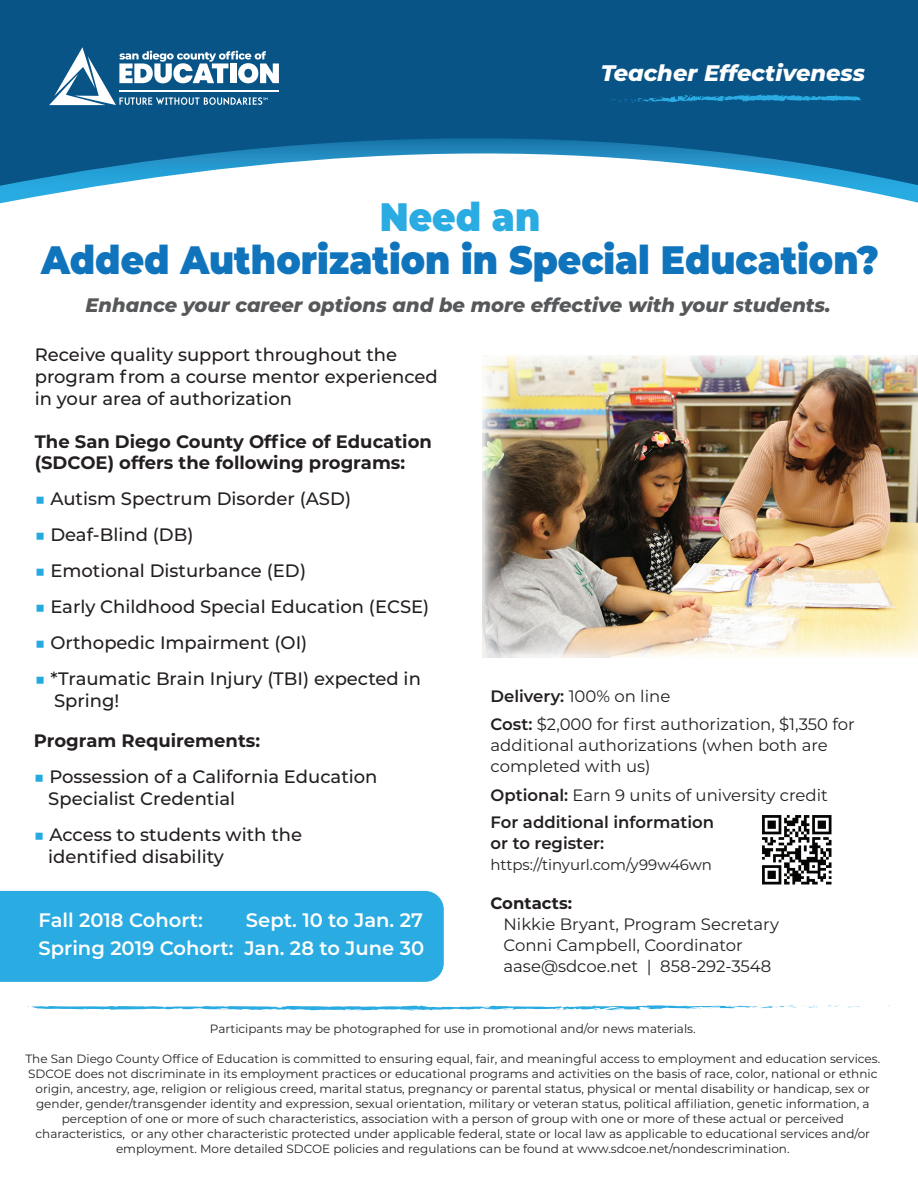
<style>
.page{position:relative;width:918px;height:1188px;background:#fff}
.page>*{position:absolute;margin:0;border:0;box-sizing:border-box;transform-origin:0 0}
.t1{font:900 39.6px "Montserrat";color:#1074bc;scale:.91 1}
.t2{font:900 39.6px "Montserrat";color:#2aabe1;scale:.91 1}
.t3{font:italic 800 22.5px "Montserrat";color:#fff}
.t4{font:600 19.5px/28.5px "Montserrat";color:#fff;text-align:right}
.t5{font:italic 800 19.5px "Montserrat";color:#57585a}
.t6{font:500 18px/21.6px "Montserrat";color:#231f20}
.t7{font:700 18px/21.6px "Montserrat";color:#231f20}
.t8{font:16.5px/21px "Montserrat";color:#231f20}
.t9{font:600 16.5px/27px "Montserrat";color:#231f20}
.t10{font:700 16.5px "Montserrat";color:#231f20}
.t11{font:15px "Montserrat";letter-spacing:-.005em;color:#231f20}
.t12{font:12px/15px "Montserrat";color:#231f20;text-align:center}
.s1{color:#24aae1}
.s2{font-weight:600}
.s3{font-weight:400}
</style>
<div class="page">
<div style="left:0;top:891px;width:444px;height:91px;background:#2aabe1"></div>
<svg style="left:0;top:188px;width:918px;height:15px"></svg>
<svg style="left:0;top:0;width:918px;height:188px;background:#256c99"></svg>
<svg style="left:49px;top:47px;width:230px;height:58px"></svg>
<img style="left:482px;top:355px;width:436px;height:303px">
<svg style="left:603px;top:94px;width:259px;height:9px;background:#1473a7"></svg>
<svg style="left:826px;top:1005px;width:41px;height:3px"></svg>
<svg style="left:27px;top:1005px;width:791px;height:6px"></svg>
<img style="left:762px;top:815px;width:70px;height:70px">
<h2 class="t3" style="left:601px;top:57px;width:266px">Teacher Effectiveness</h2>
<h1 class="t2" style="left:380px;top:187px;width:178px">Need an</h1>
<h1 class="t1" style="left:41px;top:230px;width:922px">Added Authorization in Special Education?</h1>
<h3 class="t5" style="left:85px;top:291px;width:747px">Enhance your career options and be more effective with your students.</h3>
<h3 class="t6" style="left:35px;top:343px;width:405px">Receive quality support throughout the program from a course mentor experienced in your area of authorization</h3>
<h3 class="t7" style="left:35px;top:430px;width:399px">The San Diego County Office of Education (SDCOE) offers the following programs:</h3>
<h3 class="t6" style="left:35px;top:487px;width:318px"><span class="s1">■</span> Autism Spectrum Disorder (ASD)</h3>
<h3 class="t6" style="left:35px;top:523px;width:160px"><span class="s1">■</span> Deaf-Blind (DB)</h3>
<h3 class="t6" style="left:35px;top:559px;width:273px"><span class="s1">■</span> Emotional Disturbance (ED)</h3>
<h3 class="t6" style="left:35px;top:595px;width:396px"><span class="s1">■</span> Early Childhood Special Education (ECSE)</h3>
<h3 class="t6" style="left:35px;top:631px;width:274px"><span class="s1">■</span> Orthopedic Impairment (OI)</h3>
<h3 class="t6" style="left:54px;top:667px;width:368px;text-indent:-19px"><span class="s1">■</span> *Traumatic Brain Injury (TBI) expected in<br>Spring!</h3>
<h3 class="t8" style="left:491px;top:681px;width:366px;line-height:28.5px"><span class="s2">Delivery:</span> 100% on line<br><span class="s2">Cost:</span> $2,000 for first authorization, $1,350 for</h3>
<h3 class="t8" style="left:491px;top:734px;width:339px">additional authorizations (when both are completed with us)</h3>
<h3 class="t9" style="left:491px;top:781px;width:339px">Optional: <span class="s3">Earn 9 units of university credit<br></span>For additional information</h3>
<h3 class="t9" style="left:491px;top:829px;width:115px">or to register:</h3>
<p class="t11" style="left:491px;top:854px;width:223px">https://tinyurl.com/y99w46wn</p>
<h3 class="t10" style="left:491px;top:892px;width:83px">Contacts:</h3>
<h3 class="t8" style="left:504px;top:914px;width:277px">Nikkie Bryant, Program Secretary<br>Conni Campbell, Coordinator aase@sdcoe.net | 858-292-3548</h3>
<h3 class="t7" style="left:34px;top:729px;width:228px">Program Requirements:</h3>
<h3 class="t6" style="left:48px;top:766px;width:331px;text-indent:-15px"><span class="s1">■</span> Possession of a California Education<br>Specialist Credential</h3>
<h3 class="t6" style="left:48px;top:823px;width:255px;text-indent:-15px"><span class="s1">■</span> Access to students with the identified disability</h3>
<h3 class="t4" style="left:39px;top:905px;width:166px">Fall 2018 Cohort:</h3>
<h3 class="t4" style="left:39px;top:905px;width:387px">Sept. 10 to Jan. 27<br>Spring 2019 Cohort: Jan. 28 to June 30</h3>
<p class="t12" style="left:210px;top:1021px;width:487px">Participants may be photographed for use in promotional and/or news materials.</p>
<p class="t12" style="left:25px;top:1051px;width:856px">The San Diego County Office of Education is committed to ensuring equal, fair, and meaningful access to employment and education services.<br>SDCOE does not discriminate in its employment practices or educational programs and activities on the basis of race, color, national or ethnic origin, ancestry, age, religion or religious creed, marital status, pregnancy or parental status, physical or mental disability or handicap, sex or gender, gender/transgender identity and expression, sexual orientation, military or veteran status, political affiliation, genetic information, a perception of one or more of such characteristics, association with a person of group with one or more of these actual or perceived characteristics, or any other characteristic protected under applicable federal, state or local law as applicable to educational services and/or employment. More detailed SDCOE policies and regulations can be found at www.sdcoe.net/nondescrimination.</p>
</div>
